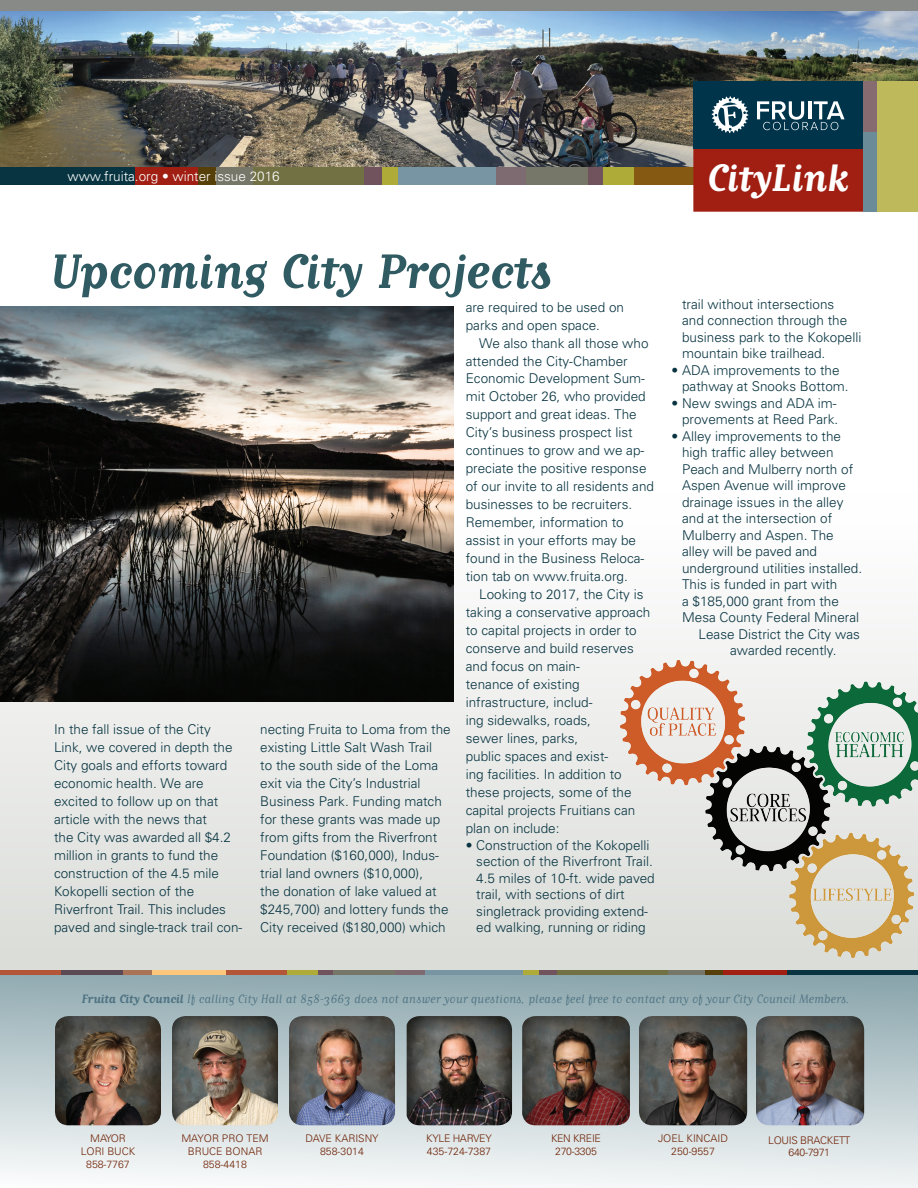
<style>
.page{position:relative;width:918px;height:1188px;background:#fff}
.page>*{position:absolute;margin:0;border:0;box-sizing:border-box;transform-origin:0 0}
.t1{font:700 56.85px "Matrix Script";color:#305b63}
.t2{font:700 45px "Matrix Script";color:#fff}
.t3{font:14.25px "Matrix Script";letter-spacing:-.005em;color:#4e7282}
.t4{font:300 13.5px/18px "Univers";color:#083441}
.t5{font:300 13.5px "Univers";color:#fff}
.t6{font:300 10.5px/12.6px "Univers";color:#6f2205;text-align:center}
.t7{font:300 10.5px/12.6px "Univers";letter-spacing:-.03em;color:#6f2205;text-align:center}
.s1{font-weight:700}
</style>
<div class="page">
<div style="left:0;top:494px;width:918px;height:478px;background:linear-gradient(to bottom,#fff,#dadcd8)"></div>
<img style="left:0;top:11px;width:918px;height:156px">
<div style="left:0;top:972px;width:918px;height:216px;background:linear-gradient(to bottom,#8aa3a9,#f7f9fa)"></div>
<div style="left:0;top:0;width:918px;height:11px;background:#888a88"></div>
<div style="left:0;top:167px;width:152px;height:18px;background:#083441"></div>
<div style="left:482px;top:167px;width:180px;height:18px;background:#afab38"></div>
<div style="left:135px;top:167px;width:63px;height:18px;background:#a01e12"></div>
<div style="left:198px;top:167px;width:18px;height:18px;background:#563f08"></div>
<div style="left:216px;top:167px;width:39px;height:18px;background:#767669"></div>
<div style="left:253px;top:167px;width:111px;height:18px;background:#727144"></div>
<div style="left:364px;top:167px;width:18px;height:18px;background:#70535c"></div>
<div style="left:585px;top:167px;width:18px;height:18px;background:#70535c"></div>
<div style="left:382px;top:167px;width:17px;height:18px;background:#afab38"></div>
<div style="left:399px;top:167px;width:104px;height:18px;background:#7895a3"></div>
<div style="left:496px;top:167px;width:42px;height:18px;background:#7d6b71"></div>
<div style="left:526px;top:167px;width:62px;height:18px;background:#767669"></div>
<div style="left:634px;top:167px;width:61px;height:18px;background:#855911"></div>
<hr style="left:769px;top:970px;width:149px;height:4px;background:#083441">
<hr style="left:260px;top:970px;width:179px;height:4px;background:#afab38">
<hr style="left:723px;top:970px;width:63px;height:4px;background:#a01e12">
<hr style="left:705px;top:970px;width:18px;height:4px;background:#563f08">
<hr style="left:667px;top:970px;width:38px;height:4px;background:#767669">
<hr style="left:557px;top:970px;width:111px;height:4px;background:#727144">
<hr style="left:539px;top:970px;width:18px;height:4px;background:#70535c">
<hr style="left:318px;top:970px;width:18px;height:4px;background:#70535c">
<hr style="left:523px;top:970px;width:16px;height:4px;background:#afab38">
<hr style="left:418px;top:970px;width:105px;height:4px;background:#7895a3">
<hr style="left:383px;top:970px;width:42px;height:4px;background:#7d6b71">
<hr style="left:334px;top:970px;width:61px;height:4px;background:#767669">
<hr style="left:226px;top:970px;width:61px;height:4px;background:#b35537">
<hr style="left:149px;top:970px;width:77px;height:4px;background:#fdc77b">
<hr style="left:121px;top:970px;width:30px;height:4px;background:#a97355">
<hr style="left:60px;top:970px;width:63px;height:4px;background:#5b4954">
<hr style="left:0;top:970px;width:60px;height:4px;background:#b35537">
<img style="left:55px;top:1016px;width:106px;height:109px">
<img style="left:407px;top:1016px;width:105px;height:109px">
<img style="left:522px;top:1016px;width:108px;height:109px">
<img style="left:172px;top:1016px;width:106px;height:109px">
<img style="left:289px;top:1016px;width:106px;height:109px">
<img style="left:639px;top:1016px;width:108px;height:109px">
<img style="left:756px;top:1016px;width:108px;height:109px">
<div style="left:693px;top:148px;width:170px;height:64px;background:#a01e12"></div>
<div style="left:693px;top:81px;width:170px;height:67px;background:#00344b"></div>
<div style="left:863px;top:81px;width:15px;height:63px;background:#866c71"></div>
<div style="left:863px;top:132px;width:15px;height:80px;background:#6c8b99"></div>
<div style="left:878px;top:81px;width:40px;height:131px;background:#beb95b"></div>
<svg style="left:757px;top:101px;width:88px;height:29px"></svg>
<svg style="left:712px;top:96px;width:36px;height:37px"></svg>
<img style="left:621px;top:661px;width:297px;height:297px">
<img style="left:0;top:306px;width:454px;height:396px">
<p class="t5" style="left:68px;top:168px;width:214px">www.fruita.org • winter issue 2016</p>
<h2 class="t2" style="left:707px;top:156px;width:143px">CityLink</h2>
<h1 class="t1" style="left:50px;top:243px;width:503px">Upcoming City Projects</h1>
<p class="t4" style="left:54px;top:720px;width:190px">In the fall issue of the City<br>Link, we covered in depth the<br>City goals and efforts toward economic health. We are excited to follow up on that article with the news that<br>the City was awarded all $4.2 million in grants to fund the construction of the 4.5 mile<br>Kokopelli section of the<br>Riverfront Trail. This includes paved and single-track trail con-</p>
<p class="t4" style="left:260px;top:720px;width:192px">necting Fruita to Loma from the existing Little Salt Wash Trail<br>to the south side of the Loma exit via the City’s Industrial<br>Business Park. Funding match for these grants was made up from gifts from the Riverfront<br>Foundation ($160,000), Indus&shy;trial land owners ($10,000),<br>the donation of lake valued at $245,700) and lottery funds the<br>City received ($180,000) which</p>
<p class="t4" style="left:466px;top:297px;width:160px">are required to be used on parks and open space.</p>
<p class="t4" style="left:466px;top:333px;width:190px;text-indent:14px">We also thank all those who attended the City-Chamber<br>Economic Development Sum&shy;mit October 26, who provided support and great ideas. The<br>City’s business prospect list continues to grow and we ap&shy;preciate the positive response of our invite to all residents and businesses to be recruiters.<br>Remember, information to assist in your efforts may be found in the Business Reloca&shy;tion tab on www.fruita.org.</p>
<p class="t4" style="left:466px;top:585px;width:186px;text-indent:14px">Looking to 2017, the City is taking a conservative approach to capital projects in order to conserve and build reserves and focus on main-<br>tenance of existing infrastructure, includ-<br>ing sidewalks, roads,<br>sewer lines, parks,<br>public spaces and exist-<br>ing facilities. In addition to these projects, some of the capital projects Fruitians can plan on include:</p>
<p class="t4" style="left:476px;top:836px;width:180px;line-height:16.5px;text-indent:-11px">• Construction of the Kokopelli section of the Riverfront Trail.<br>4.5 miles of 10-ft. wide paved trail, with sections of dirt singletrack providing extend&shy;ed walking, running or riding</p>
<p class="t4" style="left:682px;top:295px;width:181px;line-height:16.5px">trail without intersections<br>and connection through the business park to the Kokopelli mountain bike trailhead.</p>
<p class="t4" style="left:682px;top:361px;width:168px;line-height:16.5px;text-indent:-11px">• ADA improvements to the pathway at Snooks Bottom.</p>
<p class="t4" style="left:672px;top:394px;width:168px;line-height:16.5px;text-align:right">• New swings and ADA im&shy;provements at Reed Park.</p>
<p class="t4" style="left:672px;top:427px;width:171px">• Alley improvements to the</p>
<p class="t4" style="left:682px;top:443px;width:153px">high traffic alley between</p>
<p class="t4" style="left:682px;top:460px;width:173px">Peach and Mulberry north of</p>
<p class="t4" style="left:682px;top:476px;width:165px">Aspen Avenue will improve</p>
<p class="t4" style="left:682px;top:493px;width:163px">drainage issues in the alley</p>
<p class="t4" style="left:682px;top:509px;width:152px">and at the intersection of</p>
<p class="t4" style="left:682px;top:526px;width:153px">Mulberry and Aspen. The</p>
<p class="t4" style="left:682px;top:542px;width:137px">alley will be paved and</p>
<p class="t4" style="left:682px;top:558px;width:182px">underground utilities installed.</p>
<p class="t4" style="left:682px;top:575px;width:157px">This is funded in part with</p>
<p class="t4" style="left:682px;top:591px;width:158px">a $185,000 grant from the</p>
<p class="t4" style="left:682px;top:608px;width:179px">Mesa County Federal Mineral</p>
<p class="t4" style="left:699px;top:624px;width:163px">Lease District the City was</p>
<p class="t4" style="left:730px;top:641px;width:108px">awarded recently.</p>
<p class="t3" style="left:82px;top:992px;width:769px"><span class="s1">Fruita City Council</span> If calling City Hall at 858-3663 does not answer your questions, please feel free to contact any of your City Council Members.</p>
<p class="t6" style="left:81px;top:1132px;width:56px">MAYOR<br>LORI BUCK<br>858-7767</p>
<p class="t7" style="left:426px;top:1132px;width:67px;text-align:left">KYLE HARVEY<br>435-724-7387</p>
<p class="t7" style="left:551px;top:1132px;width:51px">KEN KREIE<br>270-3305</p>
<p class="t6" style="left:181px;top:1132px;width:89px">MAYOR PRO TEM<br>BRUCE BONAR<br>858-4418</p>
<p class="t6" style="left:305px;top:1132px;width:75px">DAVE KARISNY<br>858-3014</p>
<p class="t6" style="left:658px;top:1132px;width:72px">JOEL KINCAID<br>250-9557</p>
<p class="t7" style="left:768px;top:1133px;width:84px">LOUIS BRACKETT<br>640-7971</p>
</div>
